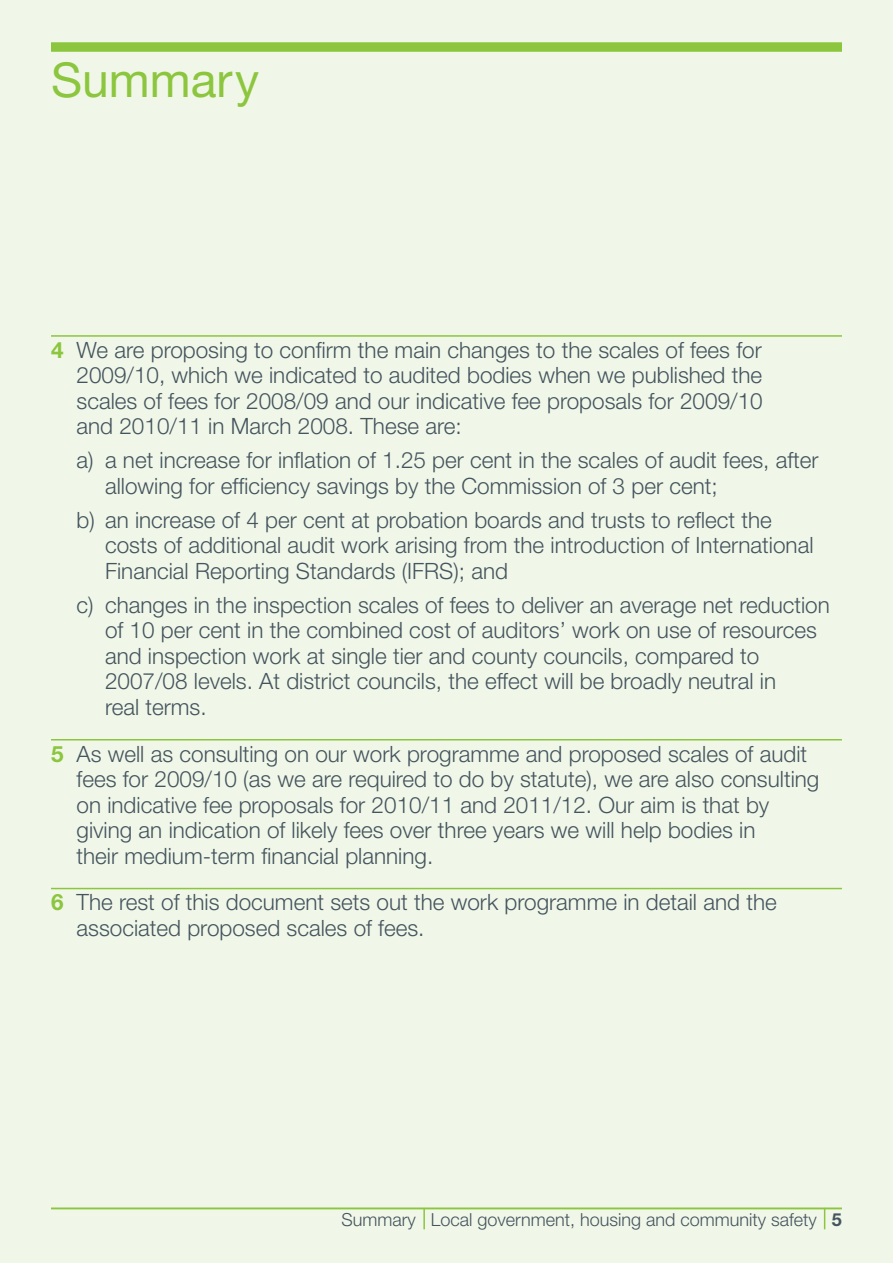
<style>
.page{position:relative;width:893px;height:1263px;background:#f1f7e8}
.page>*{position:absolute;margin:0;border:0;box-sizing:border-box;transform-origin:0 0}
.t1{font:48px "Helvetica Neue";color:#8bc63e}
.t2{font:300 22.5px/25.5px "Helvetica Neue";color:#45555f}
.t3{font:300 18px "Helvetica Neue";color:#45555f}
.s1{font-weight:700;color:#8bc63e}
.s2{font-weight:700}
</style>
<div class="page">
<div style="left:51px;top:43px;width:791px;height:9px;background:#8bc63e"></div>
<hr style="left:51px;top:1208px;width:791px;height:1px;background:#8bc63e">
<hr style="left:51px;top:335px;width:791px;height:2px;background:#8bc63e">
<hr style="left:51px;top:739px;width:791px;height:1px;background:#8bc63e">
<hr style="left:51px;top:888px;width:791px;height:1px;background:#8bc63e">
<svg style="left:824px;top:1209px;width:1px;height:20px"></svg>
<hr style="left:423px;top:1208px;width:2px;height:21px;background:#8bc63e">
<h1 class="t1" style="left:51px;top:52px;width:210px">Summary</h1>
<p class="t2" style="left:77px;top:337px;width:688px;text-align:justify;text-indent:-26px"><span class="s1">4</span> We are proposing to confirm the main changes to the scales of fees for 2009/10, which we indicated to audited bodies when we published the scales of fees for 2008/09 and our indicative fee proposals for 2009/10 and 2010/11 in March 2008. These are:</p>
<p class="t2" style="left:105px;top:447px;width:715px;text-indent:-28px">a) a net increase for inflation of 1.25 per cent in the scales of audit fees, after allowing for efficiency savings by the Commission of 3 per cent;</p>
<p class="t2" style="left:105px;top:507px;width:710px;text-indent:-28px">b) an increase of 4 per cent at probation boards and trusts to reflect the costs of additional audit work arising from the introduction of International<br>Financial Reporting Standards (IFRS); and</p>
<p class="t2" style="left:105px;top:592px;width:726px;text-indent:-28px">c) changes in the inspection scales of fees to deliver an average net reduction of 10 per cent in the combined cost of auditors’ work on use of resources and inspection work at single tier and county councils, compared to 2007/08 levels. At district councils, the effect will be broadly neutral in<br>real terms.</p>
<p class="t2" style="left:77px;top:740px;width:744px;text-indent:-26px"><span class="s1">5</span> As well as consulting on our work programme and proposed scales of audit fees for 2009/10 (as we are required to do by statute), we are also consulting on indicative fee proposals for 2010/11 and 2011/12. Our aim is that by giving an indication of likely fees over three years we will help bodies in<br>their medium-term financial planning.</p>
<p class="t2" style="left:77px;top:889px;width:702px;text-indent:-26px"><span class="s1">6</span> The rest of this document sets out the work programme in detail and the associated proposed scales of fees.</p>
<p class="t3" style="left:341px;top:1209px;width:502px">Summary Local government, housing and community safety <span class="s2">5</span></p>
</div>
